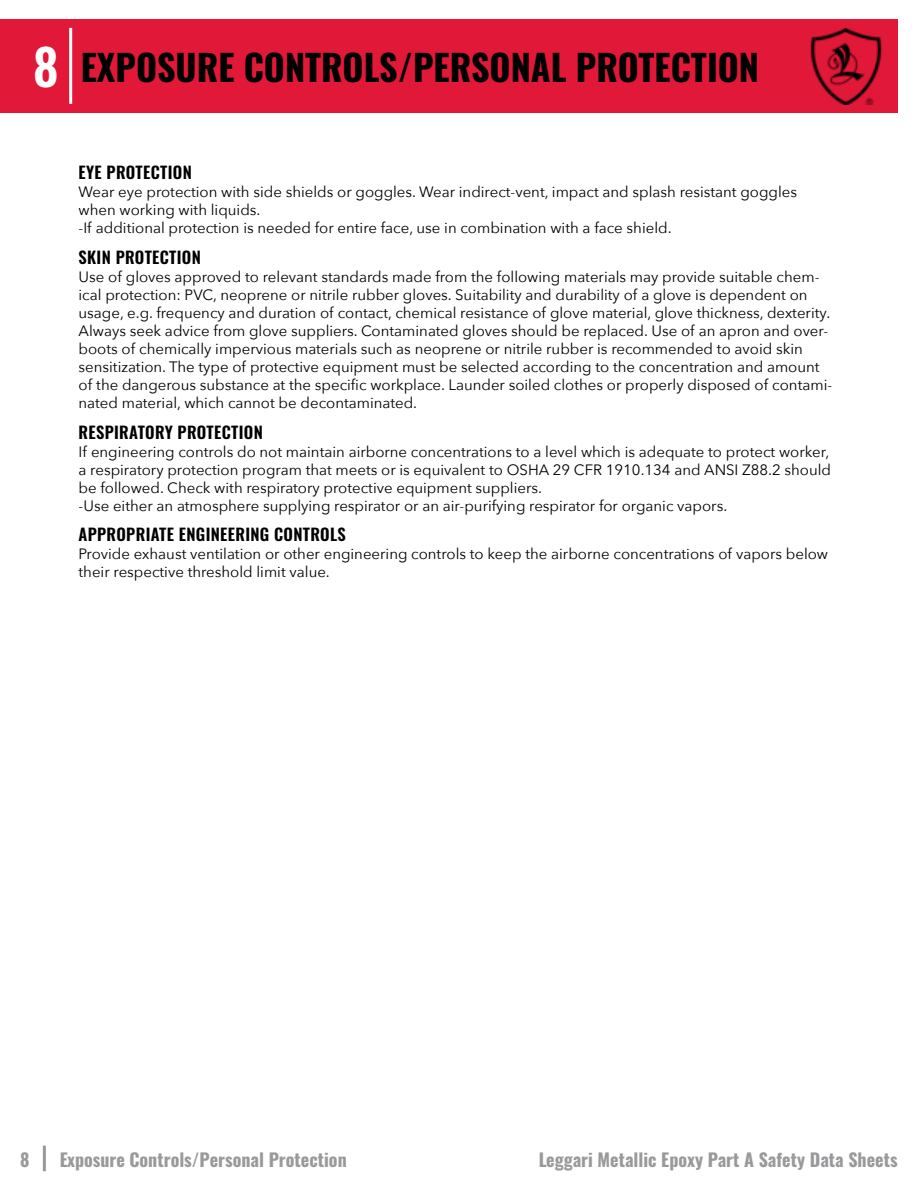
<style>
.page{position:relative;width:918px;height:1188px;background:#fff}
.page>*{position:absolute;margin:0;border:0;box-sizing:border-box;transform-origin:0 0}
.t1{font:600 49.5px "Oswald";color:#fff}
.section_headings{font:700 36px "Oswald";color:#000}
.t2{font:700 18px "Oswald";color:#6d6e71}
.smaller_sub_header_b{font:600 16.5px "Oswald";letter-spacing:.02em;color:#000}
.big_body_sections{font:15px/18px "Avenir Next";color:#000}
</style>
<div class="page">
<div style="left:0;top:19px;width:898px;height:94px;background:#e11837"></div>
<div style="left:43px;top:1146px;width:3px;height:25px;background:#6d6e71;border:2px solid #6d6e71"></div>
<div style="left:69px;top:28px;width:3px;height:76px;background:#fff;border:2px solid #fff"></div>
<img style="left:810px;top:28px;width:72px;height:76px">
<h1 class="t1" style="left:33px;top:41px;width:27px">8</h1>
<p class="section_headings" style="left:81px;top:48px;width:680px">EXPOSURE CONTROLS/PERSONAL PROTECTION</p>
<p class="smaller_sub_header_b" style="left:79px;top:164px;width:115px">EYE PROTECTION</p>
<p class="big_body_sections" style="left:79px;top:183px;width:720px">Wear eye protection with side shields or goggles. Wear indirect-vent, impact and splash resistant goggles when working with liquids.</p>
<p class="big_body_sections" style="left:79px;top:219px;width:595px">-If additional protection is needed for entire face, use in combination with a face shield.</p>
<p class="smaller_sub_header_b" style="left:79px;top:249px;width:124px">SKIN PROTECTION</p>
<p class="big_body_sections" style="left:79px;top:267px;width:755px">Use of gloves approved to relevant standards made from the following materials may provide suitable chem&shy;ical protection: PVC, neoprene or nitrile rubber gloves. Suitability and durability of a glove is dependent on usage, e.g. frequency and duration of contact, chemical resistance of glove material, glove thickness, dexterity.<br>Always seek advice from glove suppliers. Contaminated gloves should be replaced. Use of an apron and over&shy;boots of chemically impervious materials such as neoprene or nitrile rubber is recommended to avoid skin sensitization. The type of protective equipment must be selected according to the concentration and amount of the dangerous substance at the specific workplace. Launder soiled clothes or properly disposed of contami&shy;nated material, which cannot be decontaminated.</p>
<p class="smaller_sub_header_b" style="left:79px;top:423px;width:186px">RESPIRATORY PROTECTION</p>
<p class="big_body_sections" style="left:79px;top:442px;width:754px">If engineering controls do not maintain airborne concentrations to a level which is adequate to protect worker, a respiratory protection program that meets or is equivalent to OSHA 29 CFR 1910.134 and ANSI Z88.2 should be followed. Check with respiratory protective equipment suppliers.</p>
<p class="big_body_sections" style="left:79px;top:496px;width:650px">-Use either an atmosphere supplying respirator or an air-purifying respirator for organic vapors.</p>
<p class="smaller_sub_header_b" style="left:79px;top:526px;width:269px">APPROPRIATE ENGINEERING CONTROLS</p>
<p class="big_body_sections" style="left:79px;top:544px;width:751px">Provide exhaust ventilation or other engineering controls to keep the airborne concentrations of vapors below their respective threshold limit value.</p>
<p class="t2" style="left:20px;top:1150px;width:11px">8</p>
<p class="t2" style="left:59px;top:1150px;width:289px">Exposure Controls/Personal Protection</p>
<p class="t2" style="left:538px;top:1150px;width:361px">Leggari Metallic Epoxy Part A Safety Data Sheets</p>
</div>
